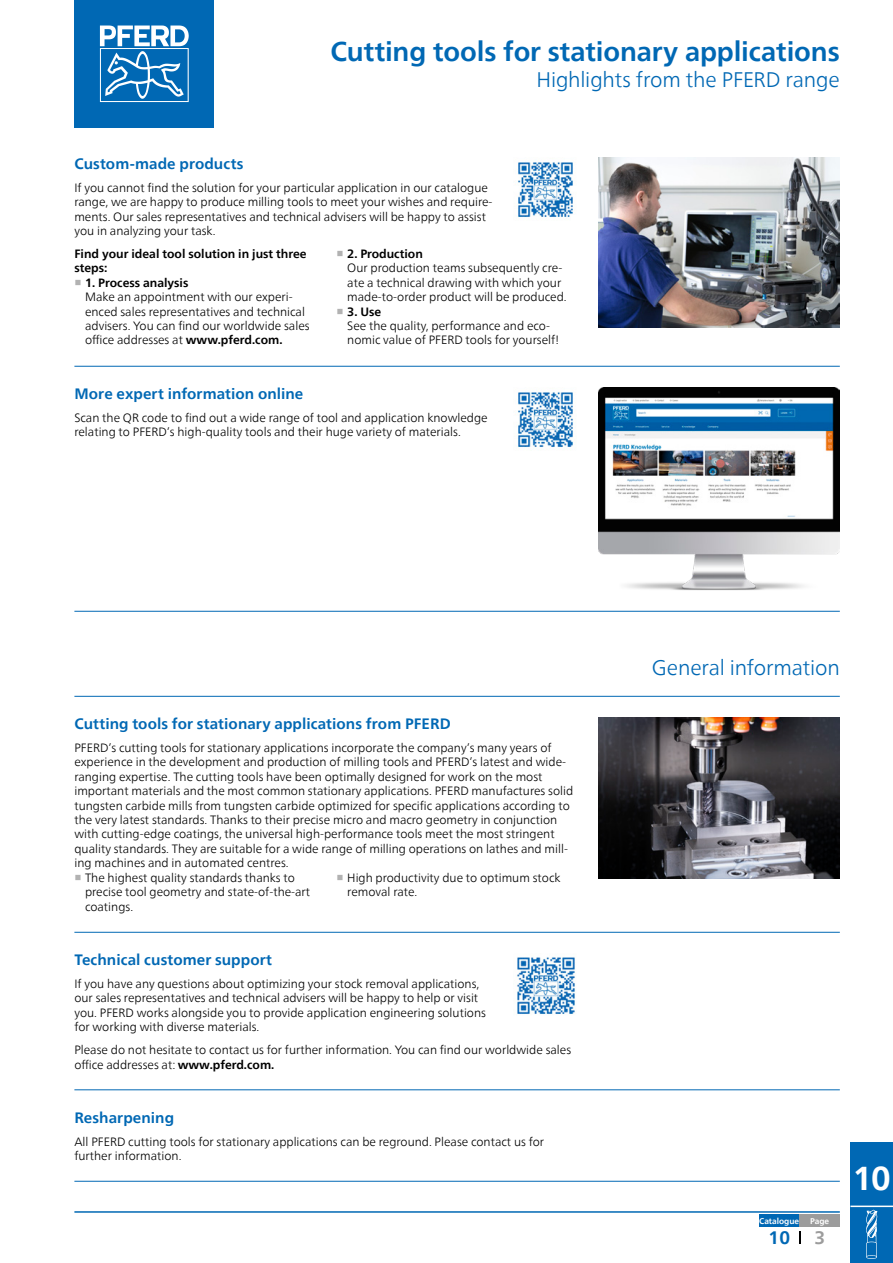
<style>
.page{position:relative;width:893px;height:1263px;background:#fff}
.page>*{position:absolute;margin:0;border:0;box-sizing:border-box;transform-origin:0 0}
.t1{font:700 33px "Neue Frutiger World";color:#fff}
.Headline{font:700 27px "Neue Frutiger World";letter-spacing:-.005em;color:#0068b4}
.Subheadline{font:300 21px "Neue Frutiger World";letter-spacing:-.01em;color:#0068b4}
.t2{font:700 18px "Neue Frutiger World";color:#0068b4}
.t3{font:700 18px "Neue Frutiger World";color:#9c9c9c}
.Ueberschrift_Red_2sp{font:700 15px "Neue Frutiger World";letter-spacing:.005em;color:#0068b4}
.Ueberschrift_Red{font:700 15px "Neue Frutiger World";letter-spacing:.005em;color:#0068b4}
.FT_Spaltenspanne{font:300 12px/14.4px "Neue Frutiger World";color:#000}
.Ueberschrift{font:700 12px/14.4px "Neue Frutiger World";color:#000}
.t4{font:700 8.25px "Neue Frutiger World";color:#fff}
.s1{font-family:"Arial Unicode MS";font-weight:700;color:#b2b2b2}
.s2{font-weight:700}
</style>
<div class="page">
<hr style="left:74px;top:1211px;width:766px;height:2px;background:#0068b4">
<img style="left:518px;top:162px;width:55px;height:56px">
<img style="left:599px;top:157px;width:241px;height:170px">
<hr style="left:74px;top:366px;width:766px;height:1px;background:#0068b4">
<img style="left:518px;top:392px;width:55px;height:56px">
<img style="left:599px;top:387px;width:241px;height:203px">
<hr style="left:74px;top:611px;width:766px;height:1px;background:#0068b4">
<hr style="left:74px;top:696px;width:766px;height:1px;background:#0068b4">
<img style="left:599px;top:717px;width:241px;height:161px">
<hr style="left:74px;top:932px;width:766px;height:1px;background:#0068b4">
<img style="left:517px;top:957px;width:58px;height:57px">
<hr style="left:74px;top:1089px;width:766px;height:1px;background:#0068b4">
<hr style="left:74px;top:1181px;width:766px;height:1px;background:#0068b4">
<div style="left:74px;top:0;width:140px;height:128px;background:#0068b4"></div>
<svg style="left:100px;top:26px;width:89px;height:76px"></svg>
<svg style="left:799px;top:1231px;width:1px;height:12px"></svg>
<div style="left:759px;top:1214px;width:40px;height:13px;background:#0068b4"></div>
<div style="left:799px;top:1214px;width:41px;height:13px;background:#9c9c9c"></div>
<div style="left:850px;top:1142px;width:43px;height:121px;background:#0068b4"></div>
<hr style="left:850px;top:1205px;width:43px;height:2px;background:#fff">
<svg style="left:866px;top:1210px;width:11px;height:49px"></svg>
<p class="Headline" style="left:330px;top:28px;width:511px">Cutting tools for stationary applications</p>
<p class="Subheadline" style="left:536px;top:63px;width:305px">Highlights from the PFERD range</p>
<p class="Ueberschrift_Red_2sp" style="left:74px;top:150px;width:171px">Custom-made products</p>
<p class="FT_Spaltenspanne" style="left:74px;top:180px;width:420px">If you cannot find the solution for your particular application in our catalogue range, we are happy to produce milling tools to meet your wishes and require&shy;ments. Our sales representatives and technical advisers will be happy to assist you in analyzing your task.</p>
<p class="Ueberschrift" style="left:74px;top:246px;width:234px">Find your ideal tool solution in just three steps:</p>
<p class="FT_Spaltenspanne" style="left:85px;top:275px;width:226px;text-indent:-11px"><span class="s1">■</span> <span class="s2">1. Process analysis<br></span>Make an appointment with our experi&shy;enced sales representatives and technical advisers. You can find our worldwide sales office addresses at <span class="s2">www.pferd.com.</span></p>
<p class="FT_Spaltenspanne" style="left:347px;top:247px;width:221px;text-indent:-11px"><span class="s1">■</span> <span class="s2">2. Production<br></span>Our production teams subsequently cre&shy;ate a technical drawing with which your made-to-order product will be produced.</p>
<p class="FT_Spaltenspanne" style="left:347px;top:304px;width:213px;text-indent:-11px"><span class="s1">■</span> <span class="s2">3. Use<br></span>See the quality, performance and eco&shy;nomic value of PFERD tools for yourself!</p>
<p class="Ueberschrift_Red_2sp" style="left:74px;top:381px;width:230px">More expert information online</p>
<p class="FT_Spaltenspanne" style="left:74px;top:411px;width:415px">Scan the QR code to find out a wide range of tool and application knowledge relating to PFERD’s high-quality tools and their huge variety of materials.</p>
<p class="Ueberschrift_Red_2sp" style="left:74px;top:711px;width:378px">Cutting tools for stationary applications from PFERD</p>
<p class="FT_Spaltenspanne" style="left:74px;top:741px;width:500px">PFERD’s cutting tools for stationary applications incorporate the company’s many years of experience in the development and production of milling tools and PFERD’s latest and wide&shy;ranging expertise. The cutting tools have been optimally designed for work on the most important materials and the most common stationary applications. PFERD manufactures solid tungsten carbide mills from tungsten carbide optimized for specific applications according to the very latest standards. Thanks to their precise micro and macro geometry in conjunction with cutting-edge coatings, the universal high-performance tools meet the most stringent quality standards. They are suitable for a wide range of milling operations on lathes and mill&shy;ing machines and in automated centres.</p>
<p class="FT_Spaltenspanne" style="left:85px;top:870px;width:227px;text-indent:-11px"><span class="s1">■</span> The highest quality standards thanks to precise tool geometry and state-of-the-art coatings.</p>
<p class="FT_Spaltenspanne" style="left:347px;top:870px;width:215px;text-indent:-11px"><span class="s1">■</span> High productivity due to optimum stock removal rate.</p>
<p class="Ueberschrift_Red" style="left:74px;top:947px;width:199px">Technical customer support</p>
<p class="FT_Spaltenspanne" style="left:74px;top:977px;width:413px">If you have any questions about optimizing your stock removal applications, our sales representatives and technical advisers will be happy to help or visit you. PFERD works alongside you to provide application engineering solutions for working with diverse materials.</p>
<p class="FT_Spaltenspanne" style="left:74px;top:1043px;width:498px">Please do not hesitate to contact us for further information. You can find our worldwide sales office addresses at: <span class="s2">www.pferd.com.</span></p>
<p class="Ueberschrift_Red" style="left:74px;top:1104px;width:101px">Resharpening</p>
<p class="FT_Spaltenspanne" style="left:74px;top:1134px;width:471px">All PFERD cutting tools for stationary applications can be reground. Please contact us for further information.</p>
<p class="Subheadline" style="left:652px;top:651px;width:189px">General information</p>
<p class="t4" style="left:759px;top:1213px;width:41px">Catalogue</p>
<p class="t4" style="left:810px;top:1213px;width:21px">Page</p>
<h3 class="t2" style="left:769px;top:1221px;width:23px">10</h3>
<h3 class="t3" style="left:814px;top:1221px;width:12px">3</h3>
<h1 class="t1" style="left:853px;top:1149px;width:39px">10</h1>
</div>
